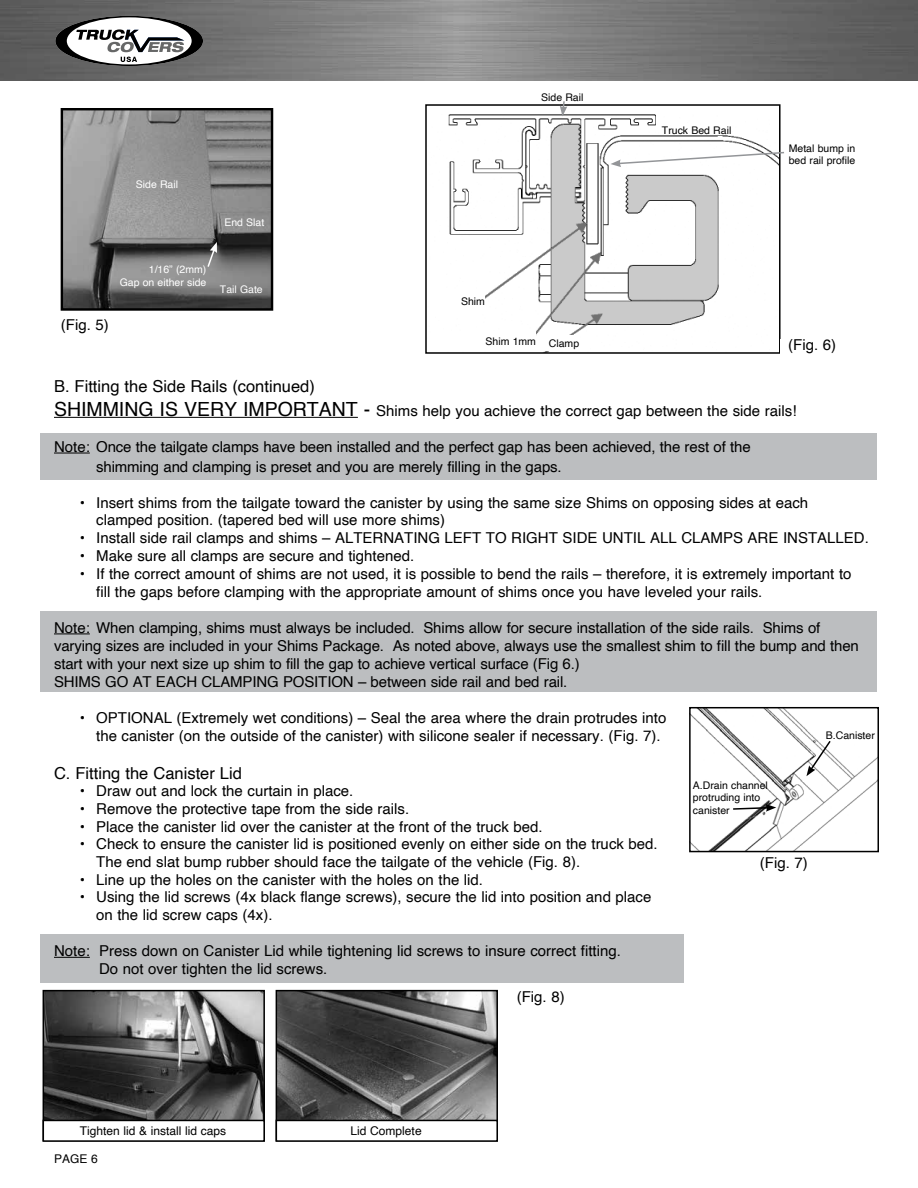
<style>
.page{position:relative;width:918px;height:1188px;background:#fff}
.page>*{position:absolute;margin:0;border:0;box-sizing:border-box;transform-origin:0 0}
.t1{font:16.5px "Helvetica";color:#000}
.t2{font:15px/18px "Helvetica";color:#000}
.t3{font:12px "Helvetica";color:#000}
.t4{font:10.5px/12.6px "Helvetica";color:#000}
.t5{font:10.5px/12.6px "Helvetica";color:#fff;text-align:right}
.s1{font-size:19.5px}
</style>
<div class="page">
<img style="left:64px;top:111px;width:206px;height:197px">
<div style="left:61px;top:108px;width:212px;height:203px;border:2px solid #000"></div>
<img style="left:448px;top:115px;width:323px;height:220px">
<img style="left:692px;top:710px;width:184px;height:139px">
<div style="left:689px;top:707px;width:190px;height:145px;border:2px solid #000"></div>
<div style="left:40px;top:611px;width:838px;height:81px;background:#bcbec0"></div>
<div style="left:40px;top:434px;width:838px;height:46px;background:#bcbec0"></div>
<div style="left:40px;top:935px;width:644px;height:48px;background:#bcbec0"></div>
<hr style="left:54px;top:417px;width:304px;height:1px;background:#000">
<hr style="left:54px;top:453px;width:36px;height:1px;background:#000">
<hr style="left:54px;top:634px;width:36px;height:1px;background:#000">
<hr style="left:54px;top:957px;width:36px;height:1px;background:#000">
<div style="left:431px;top:290px;width:54px;height:23px;background:#fff"></div>
<div style="left:433px;top:332px;width:103px;height:19px;background:#fff"></div>
<svg style="left:610px;top:151px;width:174px;height:16px"></svg>
<img style="left:46px;top:993px;width:216px;height:127px">
<div style="left:43px;top:990px;width:222px;height:151px;border:2px solid #000"></div>
<svg style="left:206px;top:242px;width:11px;height:27px"></svg>
<div style="left:43px;top:1120px;width:221px;height:21px;background:#fff"></div>
<div style="left:43px;top:1120px;width:222px;height:22px;border:2px solid #000"></div>
<img style="left:279px;top:993px;width:216px;height:127px">
<div style="left:276px;top:990px;width:222px;height:151px;border:2px solid #000"></div>
<div style="left:276px;top:1120px;width:221px;height:21px;background:#fff"></div>
<div style="left:276px;top:1120px;width:222px;height:22px;border:2px solid #000"></div>
<svg style="left:806px;top:739px;width:26px;height:37px"></svg>
<svg style="left:732px;top:804px;width:44px;height:8px"></svg>
<img style="left:0;top:0;width:918px;height:81px">
<svg style="left:55px;top:16px;width:147px;height:50px"></svg>
<div style="left:67px;top:17px;width:125px;height:47px;background:#fff;border-radius:50%"></div>
<svg style="left:76px;top:29px;width:108px;height:33px"></svg>
<svg style="left:560px;top:101px;width:7px;height:15px"></svg>
<p class="t5" style="left:136px;top:179px;width:44px">Side Rail</p>
<p class="t5" style="left:224px;top:216px;width:41px">End Slat</p>
<p class="t2" style="left:61px;top:316px;width:49px">(Fig. 5)</p>
<p class="t5" style="left:120px;top:264px;width:88px">1/16” (2mm)<br>Gap on either side</p>
<p class="t5" style="left:220px;top:283px;width:44px">Tail Gate</p>
<p class="t4" style="left:541px;top:91px;width:44px">Side Rail</p>
<p class="t4" style="left:461px;top:296px;width:25px">Shim</p>
<p class="t4" style="left:662px;top:124px;width:71px">Truck Bed Rail</p>
<p class="t4" style="left:789px;top:142px;width:68px">Metal bump in bed rail profile</p>
<p class="t4" style="left:486px;top:336px;width:95px">Shim 1mm Clamp</p>
<p class="t2" style="left:788px;top:336px;width:49px">(Fig. 6)</p>
<p class="t1" style="left:54px;top:374px;width:262px">B. Fitting the Side Rails (continued)</p>
<p class="t2" style="left:54px;top:402px;width:744px"><span class="s1">SHIMMING IS VERY IMPORTANT -</span> Shims help you achieve the correct gap between the side rails!</p>
<p class="t2" style="left:96px;top:437px;width:656px;line-height:19.8px;text-indent:-42px">Note: Once the tailgate clamps have been installed and the perfect gap has been achieved, the rest of the shimming and clamping is preset and you are merely filling in the gaps.</p>
<p class="t2" style="left:96px;top:494px;width:714px;text-indent:-16px">• Insert shims from the tailgate toward the canister by using the same size Shims on opposing sides at each clamped position. (tapered bed will use more shims)</p>
<p class="t2" style="left:80px;top:529px;width:791px">• Install side rail clamps and shims – ALTERNATING LEFT TO RIGHT SIDE UNTIL ALL CLAMPS ARE INSTALLED.</p>
<p class="t2" style="left:80px;top:547px;width:336px">• Make sure all clamps are secure and tightened.</p>
<p class="t2" style="left:96px;top:565px;width:757px;text-indent:-16px">• If the correct amount of shims are not used, it is possible to bend the rails – therefore, it is extremely important to fill the gaps before clamping with the appropriate amount of shims once you have leveled your rails.</p>
<p class="t2" style="left:54px;top:619px;width:806px">Note: When clamping, shims must always be included. Shims allow for secure installation of the side rails. Shims of varying sizes are included in your Shims Package. As noted above, always use the smallest shim to fill the bump and then start with your next size up shim to fill the gap to achieve vertical surface (Fig 6.)<br>SHIMS GO AT EACH CLAMPING POSITION – between side rail and bed rail.</p>
<p class="t2" style="left:96px;top:709px;width:572px;text-indent:-16px">• OPTIONAL (Extremely wet conditions) – Seal the area where the drain protrudes into the canister (on the outside of the canister) with silicone sealer if necessary. (Fig. 7).</p>
<p class="t1" style="left:54px;top:760px;width:190px">C. Fitting the Canister Lid</p>
<p class="t2" style="left:80px;top:782px;width:275px">• Draw out and lock the curtain in place.</p>
<p class="t2" style="left:80px;top:800px;width:331px">• Remove the protective tape from the side rails.</p>
<p class="t2" style="left:80px;top:818px;width:464px">• Place the canister lid over the canister at the front of the truck bed.</p>
<p class="t2" style="left:96px;top:836px;width:563px;text-indent:-16px">• Check to ensure the canister lid is positioned evenly on either side on the truck bed.<br>The end slat bump rubber should face the tailgate of the vehicle (Fig. 8).</p>
<p class="t2" style="left:80px;top:871px;width:405px">• Line up the holes on the canister with the holes on the lid.</p>
<p class="t2" style="left:96px;top:889px;width:557px;text-indent:-16px">• Using the lid screws (4x black flange screws), secure the lid into position and place on the lid screw caps (4x).</p>
<p class="t2" style="left:99px;top:942px;width:523px;text-indent:-45px">Note: Press down on Canister Lid while tightening lid screws to insure correct fitting.<br>Do not over tighten the lid screws.</p>
<p class="t4" style="left:826px;top:730px;width:51px">B.Canister</p>
<p class="t4" style="left:693px;top:779px;width:76px">A.Drain channel protruding into canister</p>
<p class="t2" style="left:760px;top:854px;width:49px">(Fig. 7)</p>
<p class="t3" style="left:80px;top:1121px;width:148px">Tighten lid &amp; install lid caps</p>
<p class="t3" style="left:351px;top:1121px;width:73px">Lid Complete</p>
<p class="t3" style="left:54px;top:1150px;width:45px">PAGE 6</p>
<p class="t2" style="left:517px;top:988px;width:49px">(Fig. 8)</p>
</div>
